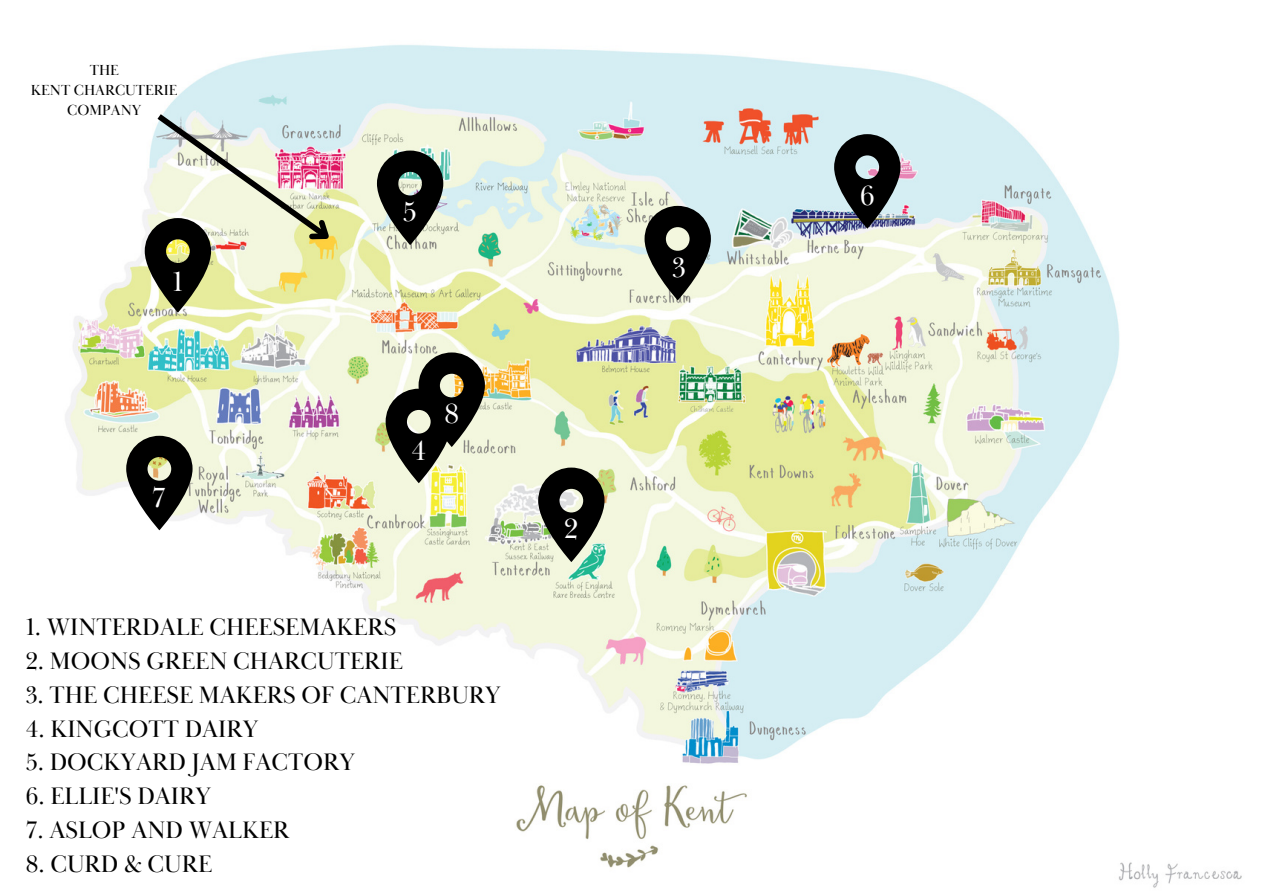
<style>
.page{position:relative;width:1263px;height:894px;background:#fff}
.page>*{position:absolute;margin:0;border:0;box-sizing:border-box;transform-origin:0 0}
.t1{font:28.35px "Baskerville Display PT";color:#fff}
.t2{font:24.45px "Baskerville Display PT";color:#000}
.t3{font:15px "Baskerville Display PT";color:#000}
</style>
<div class="page">
<img style="left:65px;top:45px;width:1177px;height:843px">
<svg style="left:645px;top:206px;width:66px;height:94px;background:#5a5d55"></svg>
<svg style="left:538px;top:467px;width:66px;height:95px;background:#545b51"></svg>
<svg style="left:377px;top:150px;width:66px;height:95px;background:#565b53"></svg>
<svg style="left:834px;top:134px;width:66px;height:95px;background:#484e54"></svg>
<svg style="left:145px;top:109px;width:198px;height:203px;background:#ccc9b4"></svg>
<svg style="left:126px;top:435px;width:67px;height:95px"></svg>
<svg style="left:386px;top:352px;width:99px;height:131px;background:#747464"></svg>
<p class="t3" style="left:90px;top:61px;width:31px">THE</p>
<p class="t3" style="left:31px;top:81px;width:148px">KENT CHARCUTERIE</p>
<p class="t3" style="left:67px;top:101px;width:76px">COMPANY</p>
<p class="t1" style="left:172px;top:264px;width:12px">1</p>
<p class="t1" style="left:152px;top:480px;width:15px">7</p>
<p class="t1" style="left:403px;top:195px;width:15px">5</p>
<p class="t1" style="left:412px;top:433px;width:16px">4</p>
<p class="t1" style="left:444px;top:397px;width:16px">8</p>
<p class="t2" style="left:26px;top:612px;width:372px">1. WINTERDALE CHEESEMAKERS</p>
<p class="t2" style="left:26px;top:646px;width:379px">2. MOONS GREEN CHARCUTERIE</p>
<p class="t2" style="left:26px;top:679px;width:476px">3. THE CHEESE MAKERS OF CANTERBURY</p>
<p class="t2" style="left:26px;top:713px;width:234px">4. KINGCOTT DAIRY</p>
<p class="t2" style="left:26px;top:747px;width:331px">5. DOCKYARD JAM FACTORY</p>
<p class="t2" style="left:26px;top:781px;width:187px">6. ELLIE'S DAIRY</p>
<p class="t2" style="left:26px;top:814px;width:265px">7. ASLOP AND WALKER</p>
<p class="t2" style="left:26px;top:848px;width:188px">8. CURD &amp; CURE</p>
<p class="t1" style="left:564px;top:512px;width:15px">2</p>
<p class="t1" style="left:672px;top:250px;width:15px">3</p>
<p class="t1" style="left:860px;top:178px;width:16px">6</p>
</div>
